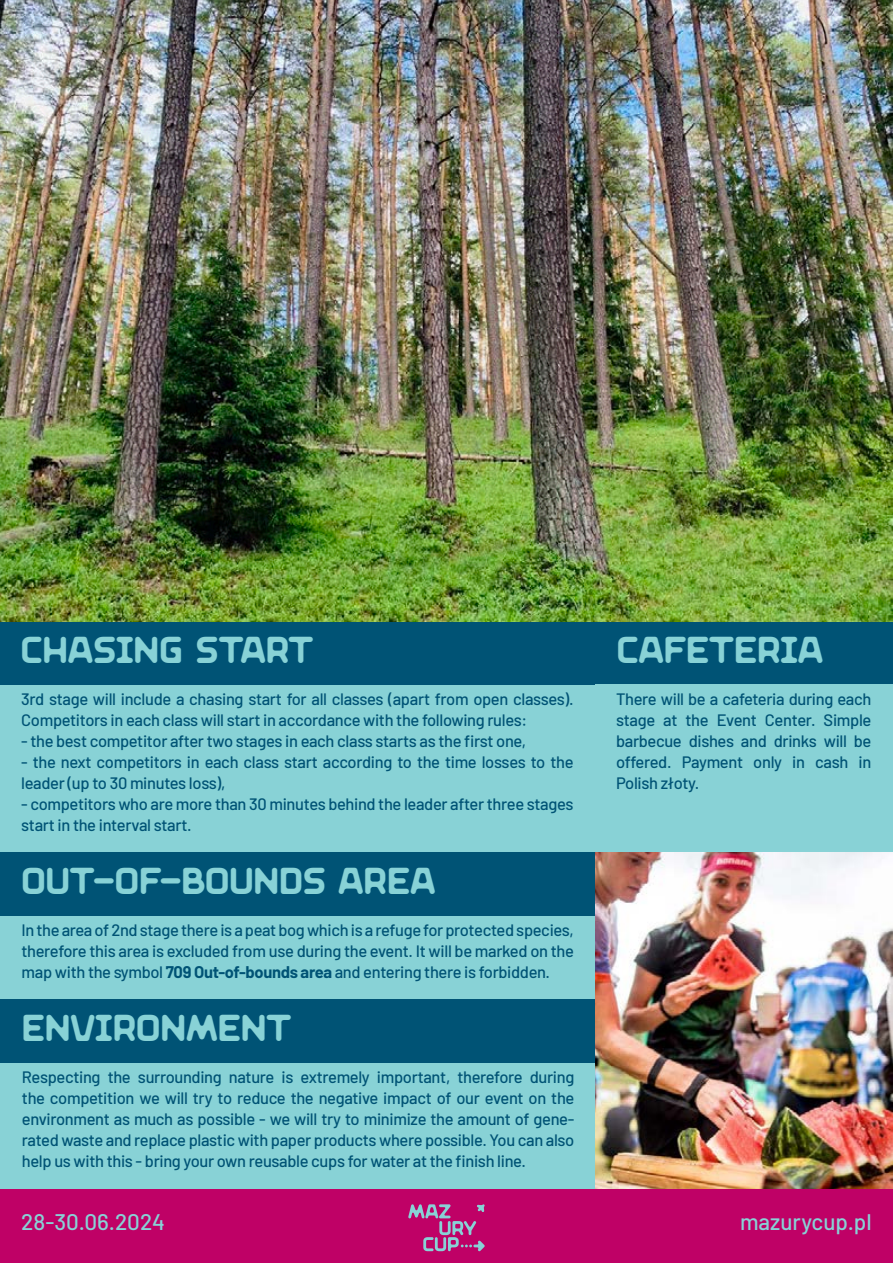
<style>
.page{position:relative;width:893px;height:1263px;background:#fff}
.page>*{position:absolute;margin:0;border:0;box-sizing:border-box;transform-origin:0 0}
.t1{font:37.5px "Maria TRIAL Unconnected";color:#88d2d6}
.t2{font:500 22.5px "Barlow";color:#88d2d6}
.t3{font:500 16.5px/21px "Barlow";letter-spacing:-.02em;color:#005375}
.s1{font-weight:700}
</style>
<div class="page">
<div style="left:0;top:1188px;width:893px;height:75px;background:#bf0166"></div>
<svg style="left:408px;top:1204px;width:77px;height:47px"></svg>
<div style="left:0;top:684px;width:595px;height:168px;background:#88d2d6"></div>
<div style="left:0;top:621px;width:596px;height:63px;background:#005375"></div>
<div style="left:0;top:915px;width:595px;height:84px;background:#88d2d6"></div>
<div style="left:0;top:852px;width:595px;height:63px;background:#005375"></div>
<div style="left:595px;top:621px;width:298px;height:63px;background:#005375"></div>
<div style="left:595px;top:684px;width:298px;height:168px;background:#88d2d6"></div>
<div style="left:0;top:1062px;width:596px;height:126px;background:#88d2d6"></div>
<div style="left:0;top:999px;width:596px;height:63px;background:#005375"></div>
<img style="left:0;top:0;width:893px;height:621px">
<img style="left:595px;top:852px;width:298px;height:336px">
<p class="t1" style="left:21px;top:628px;width:294px">CHASING START</p>
<p class="t3" style="left:21px;top:687px;width:554px">3rd stage will include a chasing start for all classes (apart from open classes).<br>Competitors in each class will start in accordance with the following rules:</p>
<p class="t3" style="left:21px;top:729px;width:506px">- the best competitor after two stages in each class starts as the first one,</p>
<p class="t3" style="left:21px;top:750px;width:554px">- the next competitors in each class start according to the time losses to the leader (up to 30 minutes loss),</p>
<p class="t3" style="left:21px;top:792px;width:554px">- competitors who are more than 30 minutes behind the leader after three stages start in the interval start.</p>
<p class="t1" style="left:21px;top:859px;width:416px">OUT-OF-BOUNDS AREA</p>
<p class="t3" style="left:22px;top:918px;width:554px;text-align:justify">In the area of 2nd stage there is a peat bog which is a refuge for protected species, therefore this area is excluded from use during the event. It will be marked on the map with the symbol <span class="s1">709 Out-of-bounds area</span> and entering there is forbidden.</p>
<p class="t1" style="left:22px;top:1006px;width:271px">ENVIRONMENT</p>
<p class="t3" style="left:22px;top:1065px;width:554px;text-align:justify">Respecting the surrounding nature is extremely important, therefore during the competition we will try to reduce the negative impact of our event on the environment as much as possible - we will try to minimize the amount of gene&shy;rated waste and replace plastic with paper products where possible. You can also help us with this - bring your own reusable cups for water at the finish line.</p>
<p class="t1" style="left:617px;top:628px;width:208px">CAFETERIA</p>
<p class="t3" style="left:616px;top:687px;width:257px;text-align:justify">There will be a cafeteria during each stage at the Event Center. Simple barbecue dishes and drinks will be offered. Payment only in cash in Polish złoty.</p>
<p class="t2" style="left:21px;top:1205px;width:145px">28-30.06.2024</p>
<p class="t2" style="left:740px;top:1205px;width:133px">mazurycup.pl</p>
</div>
